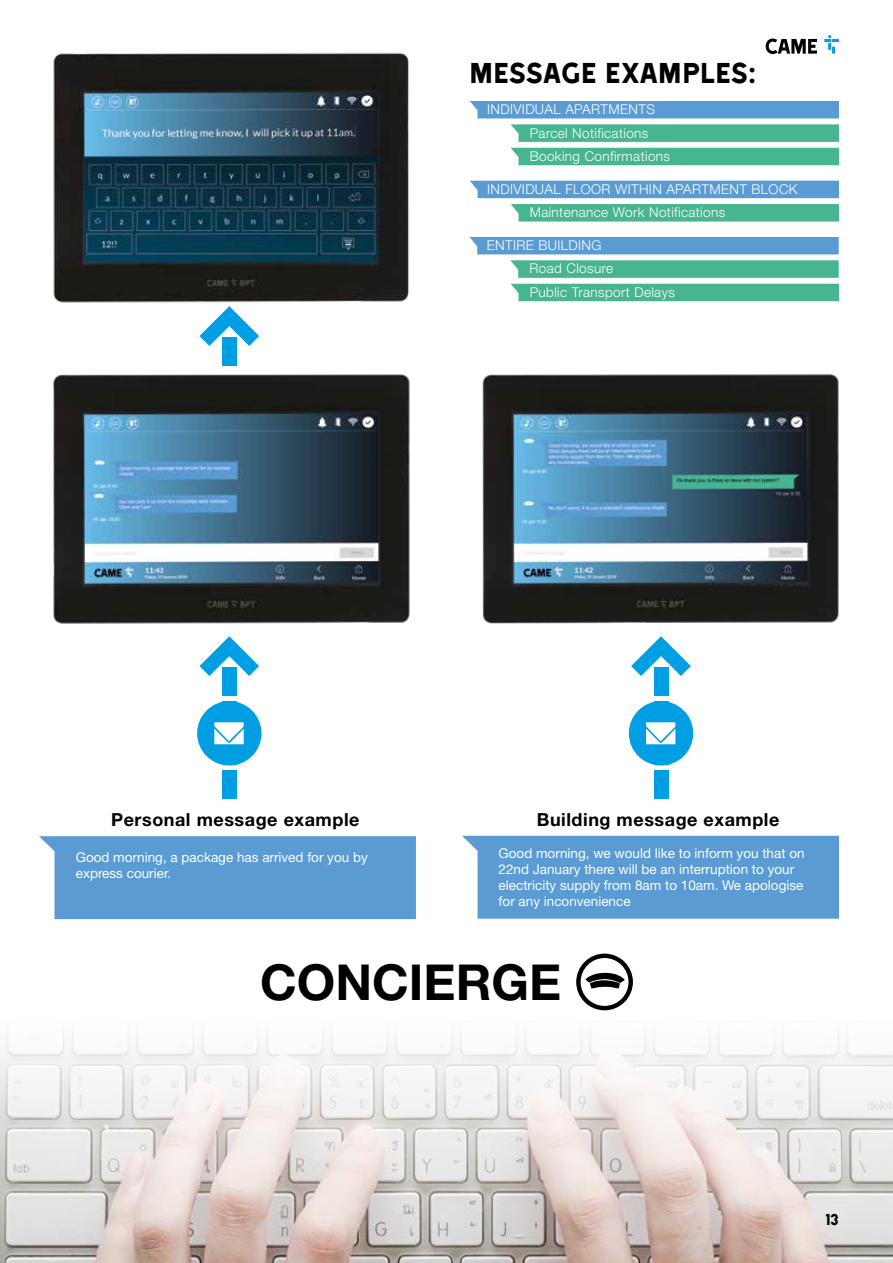
<style>
.page{position:relative;width:893px;height:1263px;background:#fff}
.page>*{position:absolute;margin:0;border:0;box-sizing:border-box;transform-origin:0 0}
.t1{font:700 49.65px "Helvetica Neue LT Std";color:#000}
.t2{font:33px "Came Type";letter-spacing:-.005em;color:#000}
.t3{font:700 18px "Helvetica Neue LT Std";letter-spacing:.03em;color:#000}
.t4{font:18px "Came Type";color:#000}
.t5{font:13.5px/16.2px "Helvetica Neue LT Std";color:#fff}
.t6{font:300 13.5px/23.4px "Helvetica Neue LT Std";letter-spacing:.03em;color:#fff}
</style>
<div class="page">
<img style="left:0;top:1032px;width:893px;height:231px">
<img style="left:482px;top:374px;width:357px;height:250px">
<img style="left:53px;top:52px;width:356px;height:251px">
<svg style="left:576px;top:953px;width:57px;height:57px"></svg>
<div style="left:470px;top:101px;width:369px;height:17px;background:#5a9bd4"></div>
<div style="left:470px;top:181px;width:369px;height:17px;background:#5a9bd4"></div>
<div style="left:469px;top:237px;width:370px;height:17px;background:#5a9bd4"></div>
<svg style="left:511px;top:124px;width:328px;height:18px;background:#4eb894"></svg>
<div style="left:511px;top:148px;width:328px;height:17px;background:#47b590"></div>
<svg style="left:511px;top:204px;width:328px;height:18px;background:#4eb894"></svg>
<svg style="left:510px;top:260px;width:329px;height:18px;background:#4fb895"></svg>
<div style="left:511px;top:284px;width:328px;height:17px;background:#47b590"></div>
<div style="left:39px;top:836px;width:377px;height:83px;background:#5a9bd4"></div>
<div style="left:462px;top:836px;width:377px;height:83px;background:#5a9bd4"></div>
<div style="left:222px;top:668px;width:14px;height:28px;background:#009fe3"></div>
<div style="left:222px;top:770px;width:14px;height:28px;background:#009fe3"></div>
<svg style="left:199px;top:636px;width:60px;height:40px"></svg>
<div style="left:197px;top:701px;width:64px;height:64px;background:#009fe3;border-radius:50%"></div>
<svg style="left:214px;top:722px;width:30px;height:22px"></svg>
<div style="left:654px;top:668px;width:14px;height:28px;background:#009fe3"></div>
<div style="left:654px;top:770px;width:14px;height:28px;background:#009fe3"></div>
<svg style="left:631px;top:636px;width:60px;height:40px"></svg>
<div style="left:629px;top:701px;width:64px;height:64px;background:#009fe3;border-radius:50%"></div>
<svg style="left:646px;top:722px;width:29px;height:22px"></svg>
<div style="left:222px;top:338px;width:14px;height:28px;background:#009fe3"></div>
<svg style="left:199px;top:306px;width:60px;height:40px"></svg>
<img style="left:53px;top:374px;width:357px;height:250px">
<svg style="left:766px;top:39px;width:51px;height:15px"></svg>
<svg style="left:824px;top:35px;width:15px;height:19px"></svg>
<h2 class="t2" style="left:469px;top:56px;width:288px">MESSAGE EXAMPLES:</h2>
<p class="t6" style="left:487px;top:98px;width:169px">INDIVIDUAL APARTMENTS</p>
<p class="t6" style="left:530px;top:121px;width:142px">Parcel Notifications<br>Booking Confirmations</p>
<p class="t6" style="left:487px;top:177px;width:312px">INDIVIDUAL FLOOR WITHIN APARTMENT BLOCK</p>
<p class="t6" style="left:530px;top:200px;width:197px">Maintenance Work Notifications</p>
<p class="t6" style="left:487px;top:233px;width:116px">ENTIRE BUILDING</p>
<p class="t6" style="left:529px;top:257px;width:147px">Road Closure<br>Public Transport Delays</p>
<h3 class="t3" style="left:111px;top:809px;width:250px">Personal message example</h3>
<h3 class="t3" style="left:537px;top:809px;width:244px">Building message example</h3>
<p class="t5" style="left:76px;top:849px;width:294px">Good morning, a package has arrived for you by express courier.</p>
<p class="t5" style="left:499px;top:845px;width:308px">Good morning, we would like to inform you that on 22nd January there will be an interruption to your electricity supply from 8am to 10am. We apologise for any inconvenience</p>
<h1 class="t1" style="left:260px;top:951px;width:303px">CONCIERGE</h1>
<h3 class="t4" style="left:826px;top:1210px;width:15px">13</h3>
</div>
